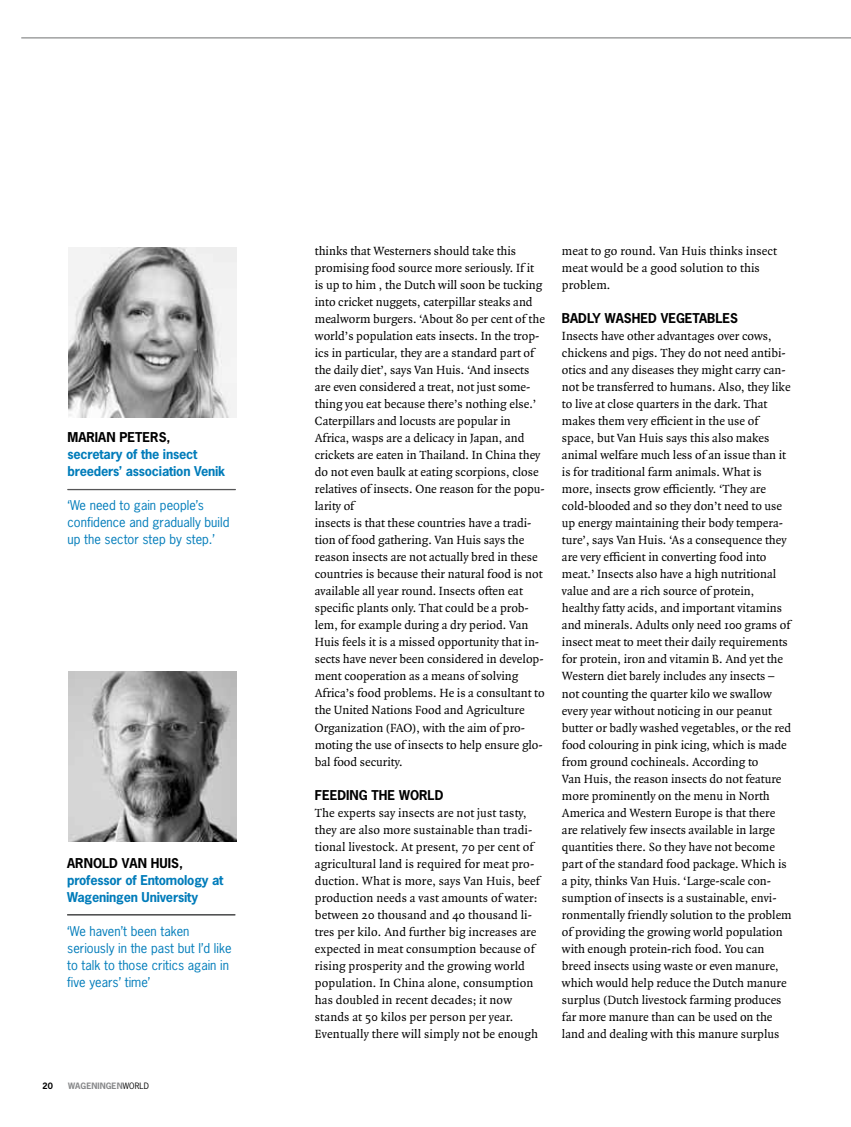
<style>
.page{position:relative;width:851px;height:1127px;background:#fff}
.page>*{position:absolute;margin:0;border:0;box-sizing:border-box;transform-origin:0 0}
.t1{font:12.75px/17px "Quadraat OT";color:#000}
.t2{font:12.75px/17px "News Gothic Std";color:#007cba}
.t3{font:700 12.75px/17px "News Gothic Std";letter-spacing:-.015em;color:#007cba}
.t4{font:700 12.75px "News Gothic Std";color:#000}
.t5{font:700 8.25px "News Gothic Std";letter-spacing:.01em;color:#87888a}
.t6{font:700 8.25px "News Gothic Std";color:#000}
.s1{font-weight:400;color:#000}
</style>
<div class="page">
<img style="left:68px;top:247px;width:168px;height:170px">
<hr style="left:68px;top:489px;width:167px;height:1px;background:#707172">
<img style="left:68px;top:671px;width:168px;height:171px">
<hr style="left:67px;top:914px;width:168px;height:1px;background:#707172">
<svg style="left:21px;top:37px;width:829px;height:2px;background:#b6b7b7"></svg>
<p class="t4" style="left:68px;top:429px;width:104px">marian peters ,</p>
<p class="t3" style="left:68px;top:446px;width:159px">secretary of the insect breeders’ association Venik</p>
<p class="t2" style="left:68px;top:497px;width:163px">‘We need to gain people’s confidence and gradually build up the sector step by step.’</p>
<p class="t4" style="left:67px;top:854px;width:92px">Arnold Van Huis</p>
<p class="t4" style="left:179px;top:854px;width:5px">,</p>
<p class="t3" style="left:67px;top:871px;width:158px">professor of Entomology at<br>Wageningen University</p>
<p class="t2" style="left:67px;top:922px;width:166px">‘We haven’t been taken seriously in the past but I’d like to talk to those critics again in five years’ time’</p>
<p class="t6" style="left:43px;top:1080px;width:12px">20</p>
<p class="t5" style="left:68px;top:1080px;width:82px">Wageningen<span class="s1">world</span></p>
<p class="t1" style="left:315px;top:243px;width:231px">thinks that Westerners should take this promising food source more seriously. If it is up to him , the Dutch will soon be tucking into cricket nuggets, caterpillar steaks and mealworm burgers. ‘About 80 per cent of the world’s population eats insects. In the trop&shy;ics in particular, they are a standard part of the daily diet’, says Van Huis. ‘And insects are even considered a treat, not just some&shy;thing you eat because there’s nothing else.’ Caterpillars and locusts are popular in Africa, wasps are a delicacy in Japan, and crickets are eaten in Thailand. In China they do not even baulk at eating scorpions, close relatives of insects. One reason for the popu&shy;larity of<br>insects is that these countries have a tradi&shy;tion of food gathering. Van Huis says the reason insects are not actually bred in these countries is because their natural food is not available all year round. Insects often eat specific plants only. That could be a prob&shy;lem, for example during a dry period. Van Huis feels it is a missed opportunity that in&shy;sects have never been considered in develop&shy;ment cooperation as a means of solving Africa’s food problems. He is a consultant to the United Nations Food and Agriculture Organization (FAO), with the aim of pro&shy;moting the use of insects to help ensure glo&shy;bal food security.</p>
<p class="t4" style="left:315px;top:786px;width:16px">FEED</p>
<p class="t4" style="left:346px;top:786px;width:73px">ING the worl</p>
<p class="t4" style="left:434px;top:786px;width:10px">d</p>
<p class="t1" style="left:315px;top:804px;width:226px">The experts say insects are not just tasty, they are also more sustainable than tradi&shy;tional livestock. At present, 70 per cent of agricultural land is required for meat pro&shy;duction. What is more, says Van Huis, beef production needs a vast amounts of water: between 20 thousand and 40 thousand li&shy;tres per kilo. And further big increases are expected in meat consumption because of rising prosperity and the growing world population. In China alone, consumption has doubled in recent decades; it now stands at 50 kilos per person per year.<br>Eventually there will simply not be enough</p>
<p class="t1" style="left:562px;top:243px;width:216px">meat to go round. Van Huis thinks insect meat would be a good solution to this problem.</p>
<p class="t4" style="left:562px;top:310px;width:9px">BAD</p>
<p class="t4" style="left:587px;top:310px;width:54px">LY WASHED</p>
<p class="t4" style="left:660px;top:310px;width:9px">VEGETAB</p>
<p class="t4" style="left:715px;top:310px;width:24px">LES</p>
<p class="t1" style="left:562px;top:328px;width:231px">Insects have other advantages over cows, chickens and pigs. They do not need antibi&shy;otics and any diseases they might carry can&shy;not be transferred to humans. Also, they like to live at close quarters in the dark. That makes them very efficient in the use of space, but Van Huis says this also makes animal welfare much less of an issue than it is for traditional farm animals. What is more, insects grow efficiently. ‘They are cold-blooded and so they don’t need to use up energy maintaining their body tempera&shy;ture’, says Van Huis. ‘As a consequence they are very efficient in converting food into meat.’ Insects also have a high nutritional value and are a rich source of protein, healthy fatty acids, and important vitamins and minerals. Adults only need 100 grams of insect meat to meet their daily requirements for protein, iron and vitamin B. And yet the Western diet barely includes any insects – not counting the quarter kilo we swallow every year without noticing in our peanut butter or badly washed vegetables, or the red food colouring in pink icing, which is made from ground cochineals. According to<br>Van Huis, the reason insects do not feature more prominently on the menu in North America and Western Europe is that there are relatively few insects available in large quantities there. So they have not become part of the standard food package. Which is a pity, thinks Van Huis. ‘Large-scale con&shy;sumption of insects is a sustainable, envi&shy;ronmentally friendly solution to the problem of providing the growing world population with enough protein-rich food. You can breed insects using waste or even manure, which would help reduce the Dutch manure surplus (Dutch livestock farming produces far more manure than can be used on the land and dealing with this manure surplus</p>
</div>
